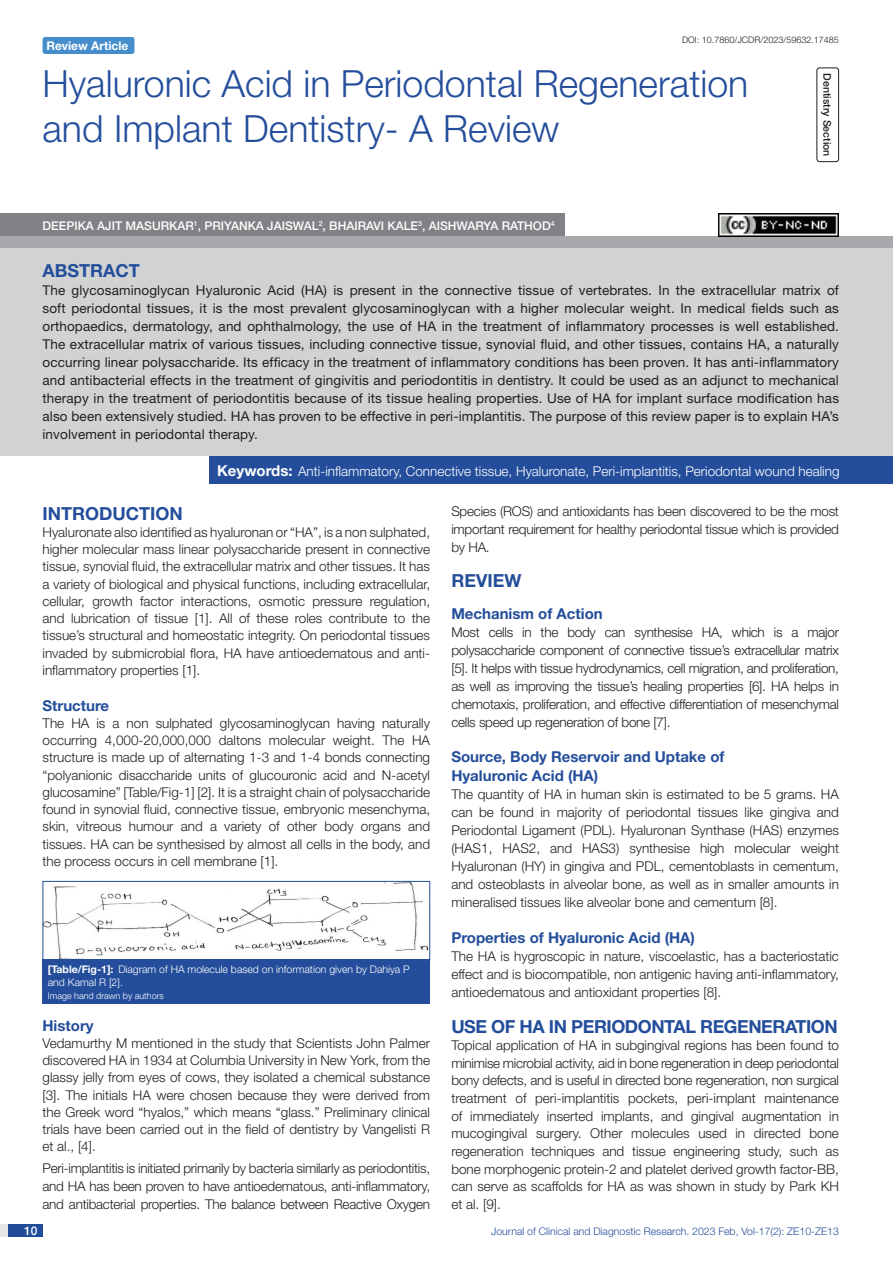
<style>
.page{position:relative;width:893px;height:1263px;background:#fff}
.page>*{position:absolute;margin:0;border:0;box-sizing:border-box;transform-origin:0 0}
.t1{font:300 37.5px/45px "Helvetica Neue";color:#244e9b}
.Heading{font:700 18px "Helvetica Neue";color:#244e9b}
.Abstract_head{font:700 18px "Helvetica Neue";color:#244e9b}
.HEAD_2{font:700 15px/18.8px "Helvetica Neue";color:#244e9b}
.Body_text{font:300 13.5px/17.2px "Helvetica Neue";color:#231f20;text-align:justify}
.Abstract_Text{font:13.5px/18px "Helvetica Neue";letter-spacing:.01em;color:#231f20;text-align:justify}
.Key_words{font:300 13.5px "Helvetica Neue";color:#fff}
.Author{font:500 12px "Helvetica Neue";color:#fff}
.t2{font:700 12px "Helvetica Neue";color:#fff}
.TABLE_FIG{font:300 10.5px/12.6px "Helvetica Neue";color:#fff}
.t3{font:300 10.5px "Helvetica Neue";color:#244e9b}
.section{font:500 10.5px "Helvetica Neue";color:#231f20}
.DOI{font:300 9px "Helvetica Neue";color:#231f20}
.TABLE_FIG-2{font:300 9px "Helvetica Neue";color:#fff}
.s1{font-weight:700;font-size:15px}
.s2{font-weight:700}
</style>
<div class="page">
<div style="left:0;top:1224px;width:43px;height:13px;background:#e6e7e9"></div>
<div style="left:8px;top:1224px;width:35px;height:13px;background:#214c99"></div>
<div style="left:816px;top:67px;width:23px;height:95px;border:1px solid #231f20;border-radius:3px"></div>
<div style="left:43px;top:37px;width:91px;height:17px;background:#468ecb;border-radius:3px"></div>
<div style="left:209px;top:456px;width:684px;height:28px;background:#244e9b"></div>
<div style="left:0;top:236px;width:893px;height:12px;background:#a8a9ad"></div>
<div style="left:0;top:214px;width:565px;height:22px;background:#808285"></div>
<div style="left:0;top:248px;width:893px;height:208px;background:#d1d2d4"></div>
<img style="left:45px;top:883px;width:383px;height:75px">
<div style="left:43px;top:881px;width:387px;height:79px;border:1px solid #244e9b"></div>
<div style="left:43px;top:960px;width:387px;height:44px;background:#244e9b"></div>
<img style="left:719px;top:214px;width:120px;height:22px">
<p class="DOI" style="left:682px;top:35px;width:158px">DOI: 10.7860/JCDR/2023/59632.17485</p>
<p class="section" style="left:834px;top:73px;width:85px;rotate:90deg">DENTISTRY SECTION</p>
<p class="t2" style="left:46px;top:38px;width:83px">Review Article</p>
<p class="t1" style="left:43px;top:60px;width:707px">Hyaluronic Acid in Periodontal Regeneration and Implant Dentistry- A Review</p>
<p class="Author" style="left:43px;top:218px;width:513px">DEEPIKA AJIT MASURKAR<sup>1</sup>, PRIYANKA JAISWAL<sup>2</sup>, BHAIRAVI KALE<sup>3</sup>, AISHWARYA RATHOD<sup>4</sup></p>
<p class="Abstract_head" style="left:43px;top:259px;width:99px">ABSTRACT</p>
<p class="Abstract_Text" style="left:43px;top:281px;width:798px">The glycosaminoglycan Hyaluronic Acid (HA) is present in the connective tissue of vertebrates. In the extracellular matrix of soft periodontal tissues, it is the most prevalent glycosaminoglycan with a higher molecular weight. In medical fields such as orthopaedics, dermatology, and ophthalmology, the use of HA in the treatment of inflammatory processes is well established.<br>The extracellular matrix of various tissues, including connective tissue, synovial fluid, and other tissues, contains HA, a naturally occurring linear polysaccharide. Its efficacy in the treatment of inflammatory conditions has been proven. It has anti-inflammatory and antibacterial effects in the treatment of gingivitis and periodontitis in dentistry. It could be used as an adjunct to mechanical therapy in the treatment of periodontitis because of its tissue healing properties. Use of HA for implant surface modification has also been extensively studied. HA has proven to be effective in peri-implantitis. The purpose of this review paper is to explain HA’s involvement in periodontal therapy.</p>
<p class="Key_words" style="left:217px;top:462px;width:624px"><span class="s1">Keywords:</span> Anti-inflammatory, Connective tissue, Hyaluronate, Peri-implantitis, Periodontal wound healing</p>
<p class="Heading" style="left:43px;top:502px;width:142px">INTRODUCTION</p>
<p class="Body_text" style="left:43px;top:523px;width:389px">Hyaluronate also identified as hyaluronan or “HA”, is a non sulphated, higher molecular mass linear polysaccharide present in connective tissue, synovial fluid, the extracellular matrix and other tissues. It has a variety of biological and physical functions, including extracellular, cellular, growth factor interactions, osmotic pressure regulation, and lubrication of tissue [1]. All of these roles contribute to the tissue’s structural and homeostatic integrity. On periodontal tissues invaded by submicrobial flora, HA have antioedematous and anti&shy;inflammatory properties [1].</p>
<p class="HEAD_2" style="left:43px;top:695px;width:68px">Structure</p>
<p class="Body_text" style="left:43px;top:714px;width:389px">The HA is a non sulphated glycosaminoglycan having naturally occurring 4,000-20,000,000 daltons molecular weight. The HA structure is made up of alternating 1-3 and 1-4 bonds connecting “polyanionic disaccharide units of glucouronic acid and N-acetyl glucosamine” [Table/Fig-1] [2]. It is a straight chain of polysaccharide found in synovial fluid, connective tissue, embryonic mesenchyma, skin, vitreous humour and a variety of other body organs and tissues. HA can be synthesised by almost all cells in the body, and the process occurs in cell membrane [1].</p>
<p class="TABLE_FIG" style="left:48px;top:963px;width:364px"><span class="s2">[Table/Fig-1]:</span> Diagram of HA molecule based on information given by Dahiya P and Kamal R [2].</p>
<p class="TABLE_FIG-2" style="left:48px;top:990px;width:118px">Image hand drawn by authors</p>
<p class="HEAD_2" style="left:43px;top:1016px;width:53px">History</p>
<p class="Body_text" style="left:43px;top:1034px;width:389px">Vedamurthy M mentioned in the study that Scientists John Palmer discovered HA in 1934 at Columbia University in New York, from the glassy jelly from eyes of cows, they isolated a chemical substance [3]. The initials HA were chosen because they were derived from the Greek word “hyalos,” which means “glass.” Preliminary clinical trials have been carried out in the field of dentistry by Vangelisti R et al., [4].</p>
<p class="Body_text" style="left:43px;top:1159px;width:389px;line-height:17.7px">Peri-implantitis is initiated primarily by bacteria similarly as periodontitis, and HA has been proven to have antioedematous, anti-inflammatory, and antibacterial properties. The balance between Reactive Oxygen</p>
<p class="Body_text" style="left:451px;top:502px;width:389px;line-height:17.7px">Species (ROS) and antioxidants has been discovered to be the most important requirement for healthy periodontal tissue which is provided by HA.</p>
<p class="Heading" style="left:451px;top:570px;width:71px">REVIEW</p>
<p class="HEAD_2" style="left:451px;top:604px;width:153px">Mechanism of Action</p>
<p class="Body_text" style="left:451px;top:623px;width:389px;line-height:18px">Most cells in the body can synthesise HA, which is a major polysaccharide component of connective tissue’s extracellular matrix [5]. It helps with tissue hydrodynamics, cell migration, and proliferation, as well as improving the tissue’s healing properties [6]. HA helps in chemotaxis, proliferation, and effective differentiation of mesenchymal cells speed up regeneration of bone [7].</p>
<p class="HEAD_2" style="left:451px;top:747px;width:275px">Source, Body Reservoir and Uptake of<br>Hyaluronic Acid (HA)</p>
<p class="Body_text" style="left:451px;top:785px;width:389px;line-height:18px">The quantity of HA in human skin is estimated to be 5 grams. HA can be found in majority of periodontal tissues like gingiva and Periodontal Ligament (PDL). Hyaluronan Synthase (HAS) enzymes (HAS1, HAS2, and HAS3) synthesise high molecular weight Hyaluronan (HY) in gingiva and PDL, cementoblasts in cementum, and osteoblasts in alveolar bone, as well as in smaller amounts in mineralised tissues like alveolar bone and cementum [8].</p>
<p class="HEAD_2" style="left:451px;top:928px;width:245px">Properties of Hyaluronic Acid (HA)</p>
<p class="Body_text" style="left:451px;top:947px;width:389px;line-height:18px">The HA is hygroscopic in nature, viscoelastic, has a bacteriostatic effect and is biocompatible, non antigenic having anti‑inflammatory, antioedematous and antioxidant properties [8].</p>
<p class="Heading" style="left:451px;top:1015px;width:144px">Use of HA in Periodonta</p>
<p class="Heading" style="left:685px;top:1015px;width:64px">l Regeneration</p>
<p class="Body_text" style="left:451px;top:1036px;width:389px">Topical application of HA in subgingival regions has been found to minimise microbial activity, aid in bone regeneration in deep periodontal bony defects, and is useful in directed bone regeneration, non surgical treatment of peri-implantitis pockets, peri-implant maintenance of immediately inserted implants, and gingival augmentation in mucogingival surgery. Other molecules used in directed bone regeneration techniques and tissue engineering study, such as bone morphogenic protein-2 and platelet derived growth factor-BB, can serve as scaffolds for HA as was shown in study by Park KH et al. [9].</p>
<p class="Author" style="left:24px;top:1223px;width:15px">10</p>
<p class="t3" style="left:491px;top:1225px;width:349px">Journal of Clinical and Diagnostic Research. 2023 Feb, Vol-17(2): ZE10-ZE13</p>
</div>
